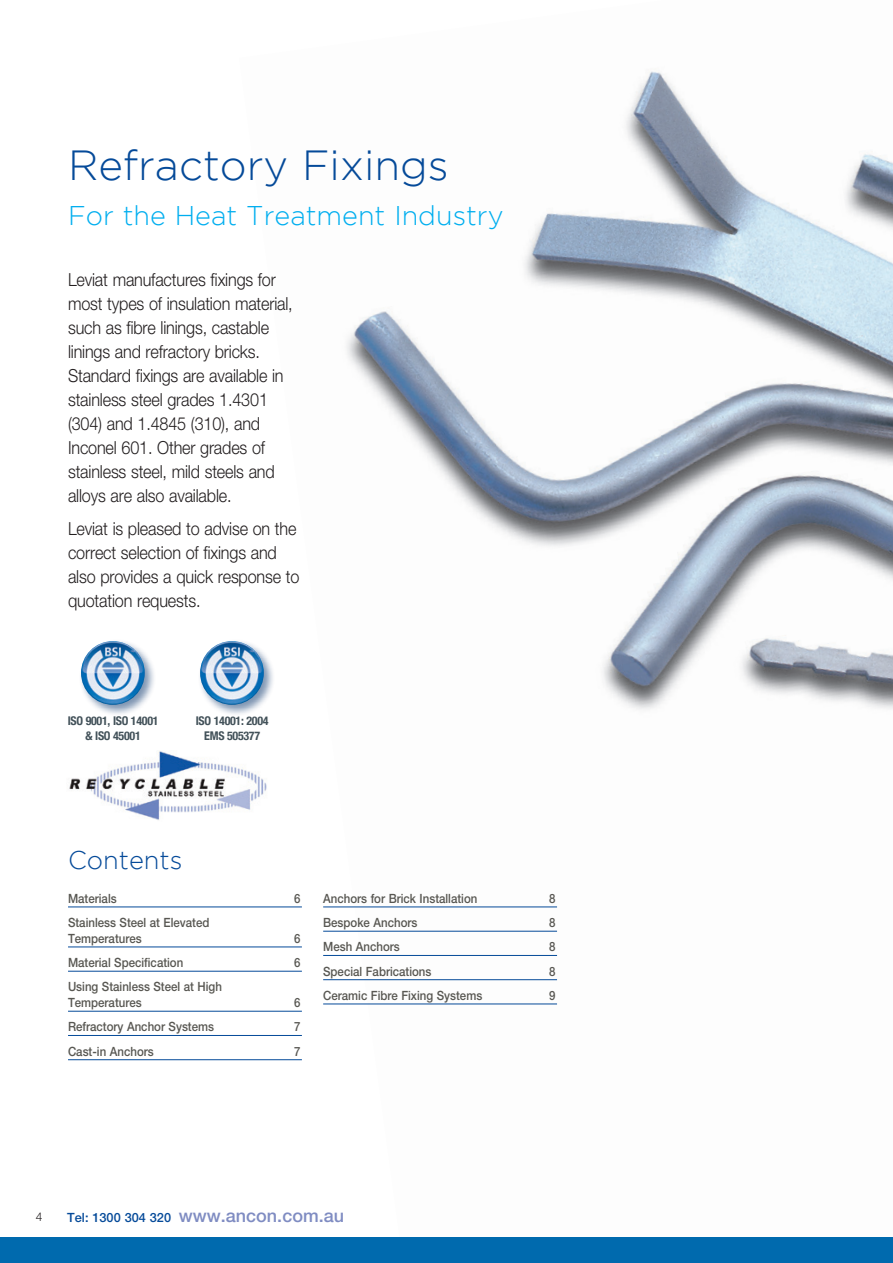
<style>
.page{position:relative;width:893px;height:1263px;background:#fff}
.page>*{position:absolute;margin:0;border:0;box-sizing:border-box;transform-origin:0 0}
.t1{font:300 42px "Gotham";color:#054a99}
.t2{font:300 27px "Gotham";color:#00aeef}
.t3{font:300 25.5px "Gotham";color:#054a99}
.t4{font:300 18px/24px "Helvetica Neue";letter-spacing:-.01em;color:#231f20;scale:.9 1}
.t5{font:500 18px "Helvetica Neue";color:#7f8cc2}
.t6{font:500 12.75px/15.8px "Helvetica Neue";color:#585752;scale:.9 1}
.t7{font:700 condensed 12px/15px "Helvetica Neue";letter-spacing:-.025em;color:#425159;text-align:center}
.t8{font:300 12px "Helvetica Neue";color:#231f20}
.s1{font-size:12.75px;color:#054a99}
</style>
<div class="page">
<img style="left:69px;top:751px;width:170px;height:69px">
<img style="left:239px;top:71px;width:654px;height:1167px">
<hr style="left:68px;top:907px;width:234px;height:1px;background:#054a99">
<hr style="left:68px;top:947px;width:234px;height:1px;background:#054a99">
<hr style="left:68px;top:971px;width:234px;height:1px;background:#054a99">
<hr style="left:68px;top:1011px;width:234px;height:1px;background:#054a99">
<hr style="left:68px;top:1035px;width:234px;height:1px;background:#054a99">
<hr style="left:68px;top:1059px;width:234px;height:1px;background:#054a99">
<hr style="left:323px;top:907px;width:234px;height:1px;background:#054a99">
<hr style="left:323px;top:931px;width:234px;height:1px;background:#054a99">
<hr style="left:323px;top:955px;width:234px;height:1px;background:#054a99">
<hr style="left:323px;top:979px;width:234px;height:1px;background:#054a99">
<hr style="left:323px;top:1004px;width:234px;height:1px;background:#054a99">
<div style="left:79px;top:639px;width:77px;height:77px;background:#002d66;opacity:.5"></div>
<img style="left:81px;top:641px;width:64px;height:64px;border-radius:32px">
<div style="left:198px;top:639px;width:77px;height:77px;background:#002d66;opacity:.5"></div>
<img style="left:200px;top:641px;width:64px;height:64px;border-radius:32px">
<div style="left:0;top:1238px;width:893px;height:25px;background:#006aae"></div>
<p class="t1" style="left:68px;top:142px;width:382px">Refractory Fixings</p>
<p class="t2" style="left:68px;top:200px;width:437px">For the Heat Treatment Industry</p>
<p class="t4" style="left:68px;top:267px;width:251px">Leviat manufactures fixings for most types of insulation material, such as fibre linings, castable linings and refractory bricks.<br>Standard fixings are available in stainless steel grades 1.4301 (304) and 1.4845 (310), and<br>Inconel 601. Other grades of stainless steel, mild steels and alloys are also available.</p>
<p class="t4" style="left:68px;top:516px;width:259px">Leviat is pleased to advise on the correct selection of fixings and also provides a quick response to quotation requests.</p>
<p class="t7" style="left:68px;top:712px;width:92px">ISO 9001, ISO 14001 &amp; ISO 45001</p>
<p class="t7" style="left:196px;top:712px;width:74px">ISO 14001: 2004<br>EMS 505377</p>
<p class="t3" style="left:68px;top:846px;width:116px">Contents</p>
<p class="t6" style="left:68px;top:890px;width:56px">Materials</p>
<p class="t6" style="left:294px;top:890px;width:9px">6</p>
<p class="t6" style="left:68px;top:915px;width:159px">Stainless Steel at Elevated<br>Temperatures</p>
<p class="t6" style="left:294px;top:930px;width:9px">6</p>
<p class="t6" style="left:68px;top:955px;width:130px">Material Specification</p>
<p class="t6" style="left:294px;top:955px;width:9px">6</p>
<p class="t6" style="left:68px;top:979px;width:173px">Using Stainless Steel at High<br>Temperatures</p>
<p class="t6" style="left:294px;top:995px;width:9px">6</p>
<p class="t6" style="left:68px;top:1019px;width:164px">Refractory Anchor Systems</p>
<p class="t6" style="left:294px;top:1019px;width:9px">7</p>
<p class="t6" style="left:68px;top:1043px;width:97px">Cast-in Anchors</p>
<p class="t6" style="left:294px;top:1043px;width:9px">7</p>
<p class="t6" style="left:323px;top:890px;width:173px">Anchors for Brick Installation</p>
<p class="t6" style="left:549px;top:890px;width:9px">8</p>
<p class="t6" style="left:323px;top:915px;width:106px">Bespoke Anchors</p>
<p class="t6" style="left:549px;top:915px;width:9px">8</p>
<p class="t6" style="left:323px;top:939px;width:87px">Mesh Anchors</p>
<p class="t6" style="left:549px;top:939px;width:9px">8</p>
<p class="t6" style="left:323px;top:963px;width:122px">Special Fabrications</p>
<p class="t6" style="left:549px;top:963px;width:9px">8</p>
<p class="t6" style="left:323px;top:987px;width:178px">Ceramic Fibre Fixing Systems</p>
<p class="t6" style="left:549px;top:987px;width:9px">9</p>
<p class="t8" style="left:36px;top:1210px;width:8px">4</p>
<p class="t5" style="left:67px;top:1204px;width:278px"><span class="s1">Tel: 1300 304 320</span> www.ancon.com.au</p>
</div>
